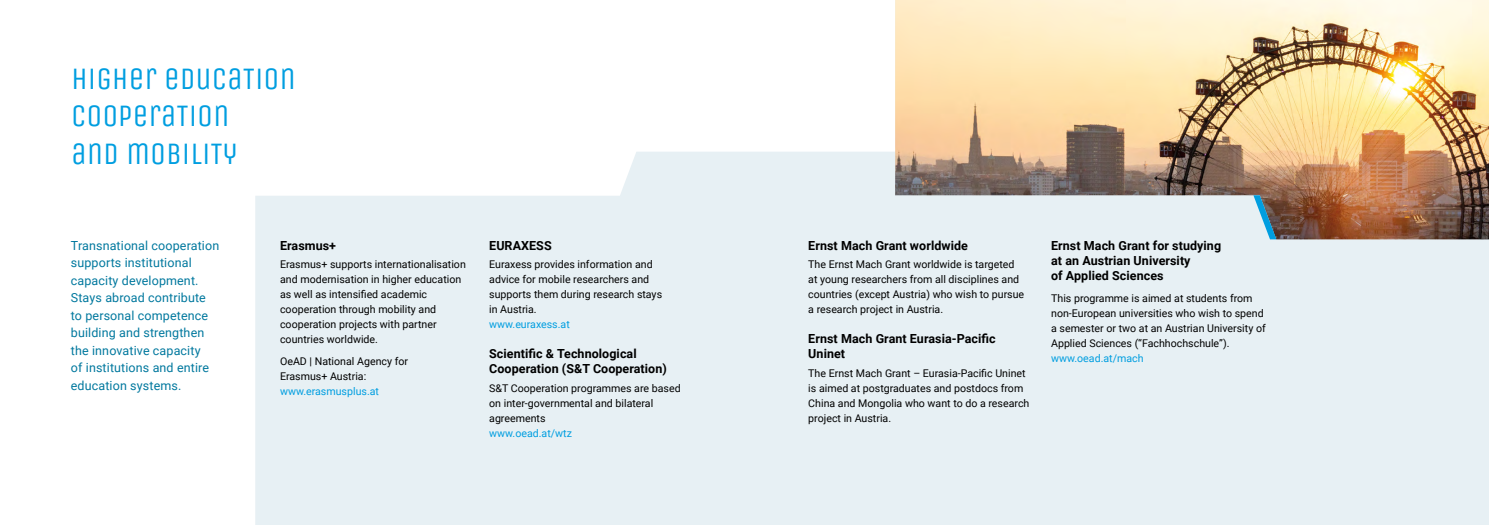
<style>
.page{position:relative;width:1489px;height:525px;background:#fff}
.page>*{position:absolute;margin:0;border:0;box-sizing:border-box;transform-origin:0 0}
.t1{font:31.25px/37.5px "Unica One";color:#009ee0}
.t2{font:700 12.5px/15px "Roboto";letter-spacing:.005em;color:#000}
.t3{font:12.5px/17.5px "Roboto";letter-spacing:.01em;color:#00789e}
.t4{font:10.62px/15px "Roboto";color:#000}
.t5{font:10.62px "Roboto";color:#009ee0}
</style>
<div class="page">
<div style="left:255px;top:152px;width:1233px;height:372px;background:#e7f0f4"></div>
<img style="left:895px;top:0;width:593px;height:239px">
<svg style="left:1253px;top:195px;width:23px;height:44px"></svg>
<h1 class="t1" style="left:71px;top:60px;width:226px">HIGHER EDUCATION<br>COOPERATION<br>AND MOBILITY</h1>
<p class="t3" style="left:71px;top:236px;width:150px">Transnational cooperation supports institutional capacity development.<br>Stays abroad contribute to personal competence building and strengthen the innovative capacity<br>of institutions and entire education systems.</p>
<p class="t2" style="left:280px;top:237px;width:58px">Erasmus+</p>
<p class="t4" style="left:280px;top:256px;width:187px">Erasmus+ supports internationalisation and modernisation in higher education as well as intensified academic cooperation through mobility and cooperation projects with partner countries worldwide.</p>
<p class="t4" style="left:280px;top:353px;width:129px">OeAD | National Agency for<br>Erasmus+ Austria:</p>
<p class="t5" style="left:280px;top:384px;width:100px">www.erasmusplus.at</p>
<p class="t2" style="left:489px;top:237px;width:64px">EURAXESS</p>
<p class="t4" style="left:489px;top:256px;width:174px">Euraxess provides information and advice for mobile researchers and supports them during research stays in Austria.</p>
<p class="t5" style="left:489px;top:317px;width:82px">www.euraxess.at</p>
<p class="t2" style="left:489px;top:346px;width:179px">Scientific &amp; Technological<br>Cooperation (S&amp;T Cooperation)</p>
<p class="t4" style="left:489px;top:380px;width:193px">S&amp;T Cooperation programmes are based on inter-governmental and bilateral agreements</p>
<p class="t5" style="left:489px;top:425px;width:84px">www.oead.at/wtz</p>
<p class="t2" style="left:808px;top:237px;width:161px">Ernst Mach Grant worldwide</p>
<p class="t4" style="left:808px;top:256px;width:217px">The Ernst Mach Grant worldwide is targeted at young researchers from all disciplines and countries (except Austria) who wish to pursue a research project in Austria.</p>
<p class="t2" style="left:808px;top:331px;width:189px">Ernst Mach Grant Eurasia-Pacific<br>Uninet</p>
<p class="t4" style="left:808px;top:365px;width:222px">The Ernst Mach Grant – Eurasia-Pacific Uninet is aimed at postgraduates and postdocs from China and Mongolia who want to do a research project in Austria.</p>
<p class="t2" style="left:1051px;top:237px;width:171px">Ernst Mach Grant for studying at an Austrian University<br>of Applied Sciences</p>
<p class="t4" style="left:1051px;top:290px;width:216px">This programme is aimed at students from non-European universities who wish to spend a semester or two at an Austrian University of Applied Sciences (“Fachhochschule”).</p>
<p class="t5" style="left:1051px;top:350px;width:94px">www.oead.at/mach</p>
</div>
